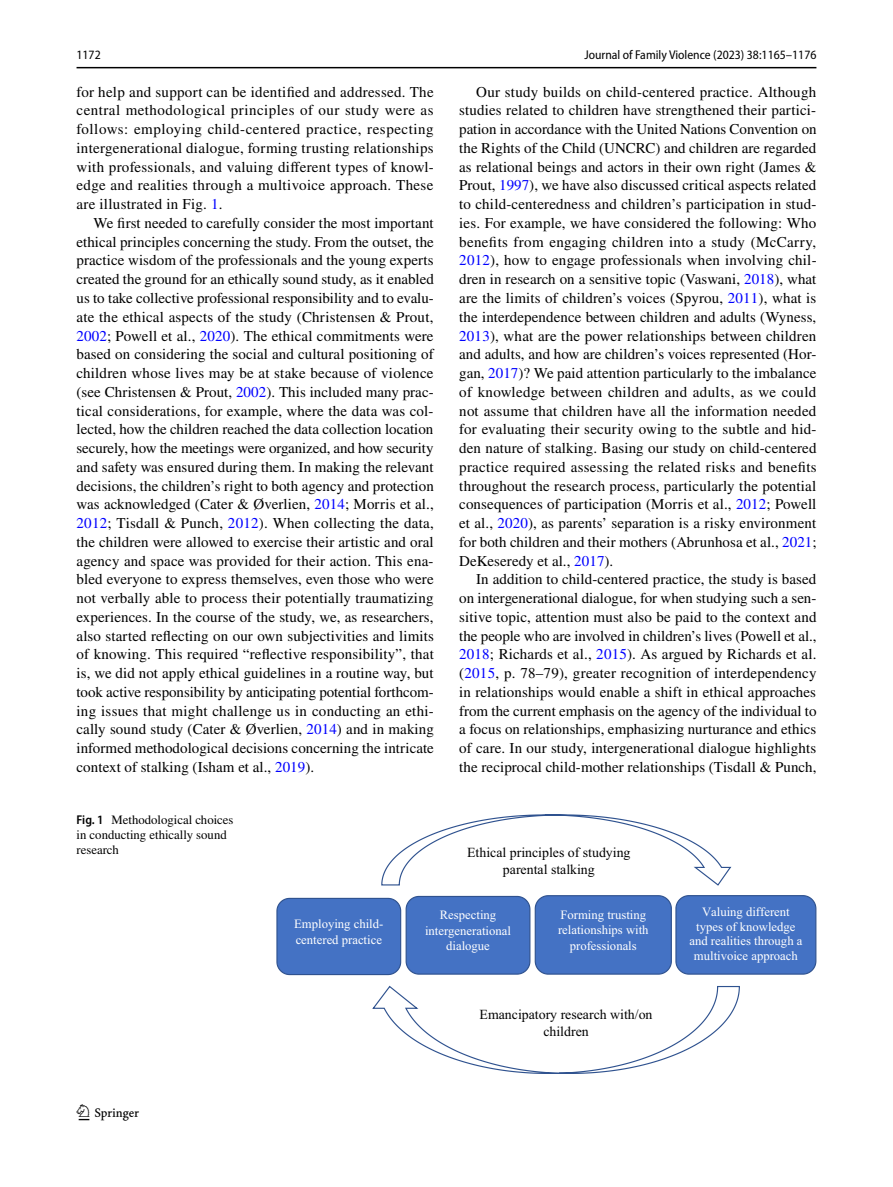
<style>
.page{position:relative;width:893px;height:1187px;background:#fff}
.page>*{position:absolute;margin:0;border:0;box-sizing:border-box;transform-origin:0 0}
.t1{font:22.5px "Springnew Regular 2";color:#000}
.t2{font:15px/18.8px "STIX";letter-spacing:.005em;color:#000;text-align:justify}
.t3{font:13.8px/17.1px "Times New Roman";color:#000;text-align:center}
.t4{font:12.75px/15.8px "Times New Roman";color:#fff;text-align:center}
.t5{font:12.75px/15px "STIX";color:#000}
.t6{font:semi-condensed 12.75px "Myriad Pro";color:#000}
.s1{color:#00f}
.s2{font-family:"Myriad Pro";font-weight:600;font-stretch:semi-condensed}
</style>
<div class="page">
<hr style="left:77px;top:67px;width:739px;height:1px;background:#000">
<svg style="left:276px;top:895px;width:540px;height:80px;background:#4a75c3"></svg>
<svg style="left:381px;top:814px;width:350px;height:71px"></svg>
<svg style="left:372px;top:985px;width:368px;height:88px"></svg>
<p class="t6" style="left:77px;top:48px;width:26px">1172</p>
<p class="t6" style="left:584px;top:48px;width:234px">Journal of Family Violence (2023) 38:1165–1176</p>
<p class="t2" style="left:77px;top:83px;width:359px">for help and support can be identified and addressed. The central methodological principles of our study were as follows: employing child-centered practice, respecting intergenerational dialogue, forming trusting relationships with professionals, and valuing different types of knowl&shy;edge and realities through a multivoice approach. These are illustrated in Fig. <span class="s1">1</span>.</p>
<p class="t2" style="left:77px;top:214px;width:359px;text-indent:17px">We first needed to carefully consider the most important ethical principles concerning the study. From the outset, the practice wisdom of the professionals and the young experts created the ground for an ethically sound study, as it enabled us to take collective professional responsibility and to evalu&shy;ate the ethical aspects of the study (Christensen &amp; Prout, <span class="s1">2002</span>; Powell et al., <span class="s1">2020</span>). The ethical commitments were based on considering the social and cultural positioning of children whose lives may be at stake because of violence (see Christensen &amp; Prout, <span class="s1">2002</span>). This included many prac&shy;tical considerations, for example, where the data was col&shy;lected, how the children reached the data collection location securely, how the meetings were organized, and how security and safety was ensured during them. In making the relevant decisions, the children’s right to both agency and protection was acknowledged (Cater &amp; Øverlien, <span class="s1">2014</span>; Morris et al., <span class="s1">2012</span>; Tisdall &amp; Punch, <span class="s1">2012</span>). When collecting the data, the children were allowed to exercise their artistic and oral agency and space was provided for their action. This ena&shy;bled everyone to express themselves, even those who were not verbally able to process their potentially traumatizing experiences. In the course of the study, we, as researchers, also started reflecting on our own subjectivities and limits of knowing. This required “reflective responsibility”, that is, we did not apply ethical guidelines in a routine way, but took active responsibility by anticipating potential forthcom&shy;ing issues that might challenge us in conducting an ethi&shy;cally sound study (Cater &amp; Øverlien, <span class="s1">2014</span>) and in making informed methodological decisions concerning the intricate context of stalking (Isham et al., <span class="s1">2019</span>).</p>
<p class="t5" style="left:77px;top:813px;width:158px"><span class="s2">Fig. 1</span> Methodological choices in conducting ethically sound research</p>
<p class="t2" style="left:459px;top:83px;width:359px;text-indent:17px">Our study builds on child-centered practice. Although studies related to children have strengthened their partici&shy;pation in accordance with the United Nations Convention on the Rights of the Child (UNCRC) and children are regarded as relational beings and actors in their own right (James &amp; Prout, <span class="s1">1997</span>), we have also discussed critical aspects related to child-centeredness and children’s participation in stud&shy;ies. For example, we have considered the following: Who benefits from engaging children into a study (McCarry, <span class="s1">2012</span>), how to engage professionals when involving chil&shy;dren in research on a sensitive topic (Vaswani, <span class="s1">2018</span>), what are the limits of children’s voices (Spyrou, <span class="s1">2011</span>), what is the interdependence between children and adults (Wyness, <span class="s1">2013</span>), what are the power relationships between children and adults, and how are children’s voices represented (Hor&shy;gan, <span class="s1">2017</span>)? We paid attention particularly to the imbalance of knowledge between children and adults, as we could not assume that children have all the information needed for evaluating their security owing to the subtle and hid&shy;den nature of stalking. Basing our study on child-centered practice required assessing the related risks and benefits throughout the research process, particularly the potential consequences of participation (Morris et al., <span class="s1">2012</span>; Powell et al., <span class="s1">2020</span>), as parents’ separation is a risky environment for both children and their mothers (Abrunhosa et al., <span class="s1">2021</span>; DeKeseredy et al., <span class="s1">2017</span>).</p>
<p class="t2" style="left:459px;top:571px;width:359px;text-indent:17px">In addition to child-centered practice, the study is based on intergenerational dialogue, for when studying such a sen&shy;sitive topic, attention must also be paid to the context and the people who are involved in children’s lives (Powell et al., <span class="s1">2018</span>; Richards et al., <span class="s1">2015</span>). As argued by Richards et al. (<span class="s1">2015</span>, p. 78–79), greater recognition of interdependency in relationships would enable a shift in ethical approaches from the current emphasis on the agency of the individual to a focus on relationships, emphasizing nurturance and ethics of care. In our study, intergenerational dialogue highlights the reciprocal child-mother relationships (Tisdall &amp; Punch,</p>
<p class="t3" style="left:467px;top:845px;width:165px">Ethical principles of studying parental stalking</p>
<p class="t4" style="left:294px;top:916px;width:91px;text-align:left">Employing child&shy;centered practice</p>
<p class="t4" style="left:425px;top:907px;width:87px">Respecting intergenerational dialogue</p>
<p class="t4" style="left:558px;top:907px;width:92px">Forming trusting relationships with professionals</p>
<p class="t4" style="left:689px;top:905px;width:115px;line-height:14.5px">Valuing different types of knowledge and realities through a multivoice approach</p>
<h1 class="t1" style="left:79px;top:1104px;width:62px">1 3</h1>
<p class="t3" style="left:480px;top:1006px;width:174px">Emancipatory research with/on children</p>
</div>
